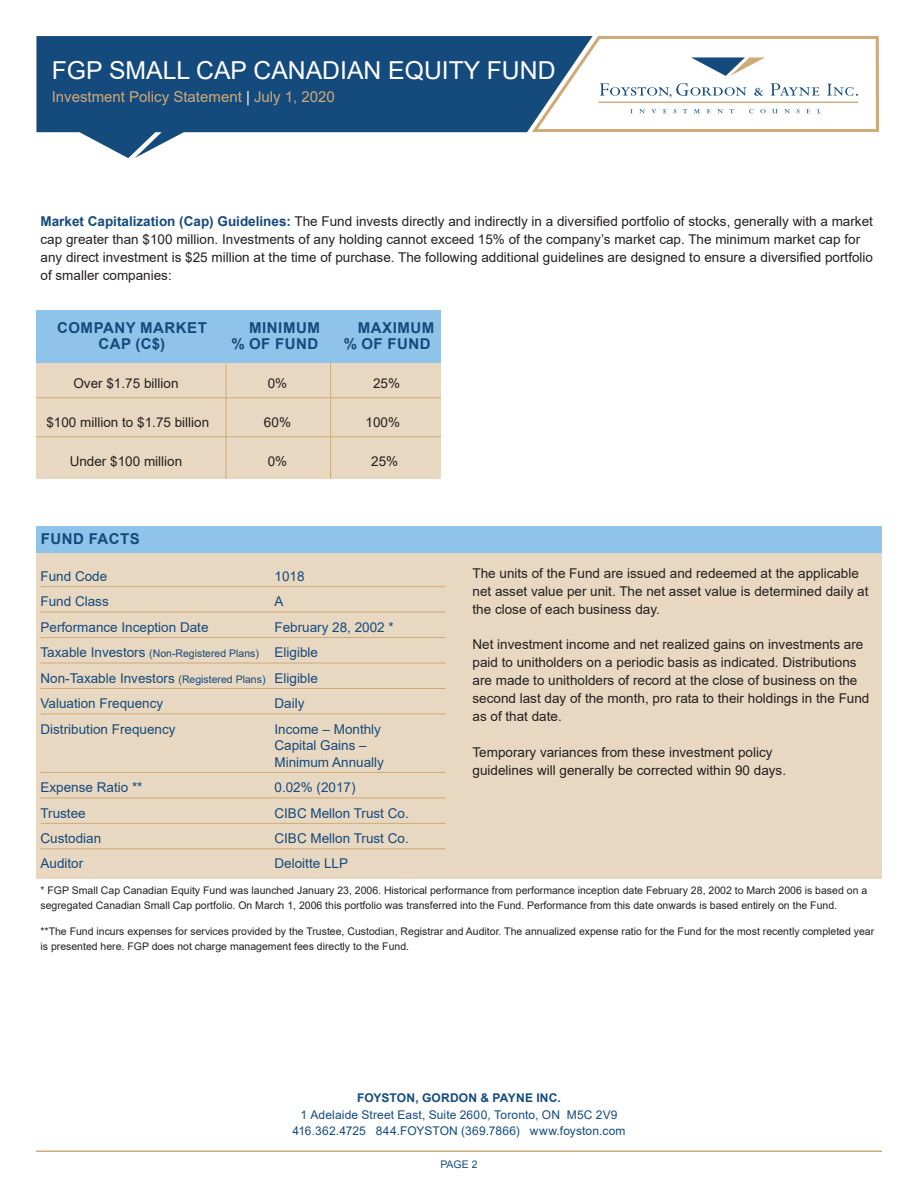
<style>
.page{position:relative;width:918px;height:1188px;background:#fff}
.page>*{position:absolute;margin:0;border:0;box-sizing:border-box;transform-origin:0 0}
.Title_FundName{font:24.75px "Arial";color:#fff}
.Chart_BlueHeader_CAP{font:700 15px "Arial";letter-spacing:.035em;color:#144a7c}
.Title_IPS_Date{font:15px "Arial";color:#ceaa78}
.Body_Text{font:13.5px/18px "Arial";color:#231f20}
.Body_Copy{font:13.5px/16.5px "Arial";color:#144a7c}
.Body_Copy-2{font:13.5px "Arial";color:#231f20}
.Address_Street{font:12px "Arial";letter-spacing:.01em;color:#144a7c}
.Address_FirmName{font:700 12px "Arial";letter-spacing:.015em;color:#144a7c}
.Compliance{font:10.5px/15px "Arial";color:#231f20}
.t1{font:10.5px "Arial";color:#144a7c}
.s1{color:#fff}
.s2{font-weight:700;color:#144a7c}
.s3{font-size:10.5px}
</style>
<div class="page">
<svg style="left:593px;top:36px;width:286px;height:96px"></svg>
<svg style="left:36px;top:36px;width:557px;height:122px;fill:#144a7c"></svg>
<hr style="left:36px;top:1150px;width:846px;height:2px;background:#ceaa78">
<div style="left:36px;top:312px;width:404px;height:167px;background:#e9d8c1"></div>
<div style="left:36px;top:310px;width:405px;height:53px;background:#8fc3e9"></div>
<hr style="left:36px;top:397px;width:405px;height:1px;background:#ceaa78">
<hr style="left:36px;top:436px;width:405px;height:1px;background:#ceaa78">
<hr style="left:330px;top:363px;width:1px;height:116px;background:#ceaa78">
<hr style="left:226px;top:363px;width:1px;height:116px;background:#ceaa78">
<div style="left:36px;top:526px;width:846px;height:27px;background:#8fc3e9"></div>
<div style="left:36px;top:553px;width:846px;height:326px;background:#e9d8c1"></div>
<hr style="left:40px;top:586px;width:406px;height:1px;background:#ceaa78">
<hr style="left:40px;top:612px;width:406px;height:1px;background:#ceaa78">
<hr style="left:40px;top:637px;width:406px;height:1px;background:#ceaa78">
<hr style="left:40px;top:663px;width:406px;height:1px;background:#ceaa78">
<hr style="left:40px;top:688px;width:406px;height:1px;background:#ceaa78">
<hr style="left:40px;top:714px;width:406px;height:1px;background:#ceaa78">
<hr style="left:40px;top:772px;width:406px;height:1px;background:#ceaa78">
<hr style="left:40px;top:798px;width:406px;height:1px;background:#ceaa78">
<hr style="left:40px;top:823px;width:406px;height:1px;background:#ceaa78">
<hr style="left:40px;top:848px;width:406px;height:1px;background:#ceaa78">
<p class="Title_FundName" style="left:52px;top:53px;width:505px">FGP SMALL CAP CANADIAN EQUITY FUND</p>
<p class="Title_IPS_Date" style="left:52px;top:86px;width:285px">Investment Policy Statement <span class="s1">|</span> July 1, 2020</p>
<p class="Body_Text" style="left:41px;top:212px;width:834px"><span class="s2">Market Capitalization (Cap) Guidelines:</span> The Fund invests directly and indirectly in a diversified portfolio of stocks, generally with a market cap greater than $100 million. Investments of any holding cannot exceed 15% of the company’s market cap. The minimum market cap for any direct investment is $25 million at the time of purchase. The following additional guidelines are designed to ensure a diversified portfolio of smaller companies:</p>
<p class="Chart_BlueHeader_CAP" style="left:57px;top:317px;width:151px">COMPANY MARKET</p>
<p class="Chart_BlueHeader_CAP" style="left:249px;top:317px;width:72px">MINIMUM</p>
<p class="Chart_BlueHeader_CAP" style="left:358px;top:317px;width:78px">MAXIMUM</p>
<p class="Chart_BlueHeader_CAP" style="left:99px;top:334px;width:68px">CAP (C$)</p>
<p class="Chart_BlueHeader_CAP" style="left:231px;top:334px;width:89px">% OF FUND</p>
<p class="Chart_BlueHeader_CAP" style="left:344px;top:334px;width:89px">% OF FUND</p>
<p class="Body_Copy-2" style="left:73px;top:374px;width:107px">Over $1.75 billion</p>
<p class="Body_Copy-2" style="left:268px;top:374px;width:21px">0%</p>
<p class="Body_Copy-2" style="left:373px;top:374px;width:29px">25%</p>
<p class="Body_Copy-2" style="left:46px;top:413px;width:164px">$100 million to $1.75 billion</p>
<p class="Body_Copy-2" style="left:264px;top:413px;width:29px">60%</p>
<p class="Body_Copy-2" style="left:366px;top:413px;width:36px">100%</p>
<p class="Body_Copy-2" style="left:70px;top:452px;width:114px">Under $100 million</p>
<p class="Body_Copy-2" style="left:268px;top:452px;width:21px">0%</p>
<p class="Body_Copy-2" style="left:371px;top:452px;width:29px">25%</p>
<p class="Chart_BlueHeader_CAP" style="left:41px;top:528px;width:101px">FUND FACTS</p>
<p class="Body_Copy" style="left:40px;top:568px;width:68px">Fund Code</p>
<p class="Body_Copy" style="left:274px;top:568px;width:32px">1018</p>
<p class="Body_Copy" style="left:40px;top:593px;width:70px">Fund Class</p>
<p class="Body_Copy" style="left:274px;top:593px;width:11px">A</p>
<p class="Body_Copy" style="left:40px;top:619px;width:170px">Performance Inception Date</p>
<p class="Body_Copy" style="left:274px;top:619px;width:121px">February 28, 2002 *</p>
<p class="Body_Copy" style="left:40px;top:644px;width:279px">Taxable Investors <span class="s3">(Non-Registered Plans)</span> Eligible</p>
<p class="Body_Copy" style="left:40px;top:670px;width:279px">Non-Taxable Investors <span class="s3">(Registered Plans)</span> Eligible</p>
<p class="Body_Copy" style="left:40px;top:695px;width:124px">Valuation Frequency</p>
<p class="Body_Copy" style="left:274px;top:695px;width:31px">Daily</p>
<p class="Body_Copy" style="left:40px;top:721px;width:137px">Distribution Frequency</p>
<p class="Body_Copy" style="left:274px;top:721px;width:111px">Income – Monthly<br>Capital Gains –<br>Minimum Annually</p>
<p class="Body_Copy" style="left:40px;top:779px;width:104px">Expense Ratio **</p>
<p class="Body_Copy" style="left:274px;top:779px;width:83px">0.02% (2017)</p>
<p class="Body_Copy" style="left:40px;top:804px;width:47px">Trustee</p>
<p class="Body_Copy" style="left:274px;top:804px;width:136px">CIBC Mellon Trust Co.</p>
<p class="Body_Copy" style="left:40px;top:830px;width:62px">Custodian</p>
<p class="Body_Copy" style="left:274px;top:830px;width:136px">CIBC Mellon Trust Co.</p>
<p class="Body_Copy" style="left:40px;top:855px;width:44px">Auditor</p>
<p class="Body_Copy" style="left:274px;top:855px;width:75px">Deloitte LLP</p>
<p class="Body_Text" style="left:472px;top:564px;width:397px">The units of the Fund are issued and redeemed at the applicable net asset value per unit. The net asset value is determined daily at the close of each business day.</p>
<p class="Body_Text" style="left:472px;top:636px;width:398px">Net investment income and net realized gains on investments are paid to unitholders on a periodic basis as indicated. Distributions are made to unitholders of record at the close of business on the second last day of the month, pro rata to their holdings in the Fund as of that date.</p>
<p class="Body_Text" style="left:472px;top:744px;width:315px">Temporary variances from these investment policy guidelines will generally be corrected within 90 days.</p>
<p class="Compliance" style="left:41px;top:883px;width:828px">* FGP Small Cap Canadian Equity Fund was launched January 23, 2006. Historical performance from performance inception date February 28, 2002 to March 2006 is based on a segregated Canadian Small Cap portfolio. On March 1, 2006 this portfolio was transferred into the Fund. Performance from this date onwards is based entirely on the Fund.</p>
<p class="Compliance" style="left:41px;top:924px;width:835px">**The Fund incurs expenses for services provided by the Trustee, Custodian, Registrar and Auditor. The annualized expense ratio for the Fund for the most recently completed year is presented here. FGP does not charge management fees directly to the Fund.</p>
<p class="Address_FirmName" style="left:357px;top:1090px;width:205px">FOYSTON, GORDON &amp; PAYNE INC.</p>
<p class="Address_Street" style="left:301px;top:1106px;width:318px">1 Adelaide Street East, Suite 2600, Toronto, ON M5C 2V9</p>
<p class="Address_Street" style="left:292px;top:1123px;width:335px">416.362.4725 844.FOYSTON (369.7866) www.foyston.com</p>
<p class="t1" style="left:440px;top:1157px;width:39px">PAGE 2</p>
</div>
